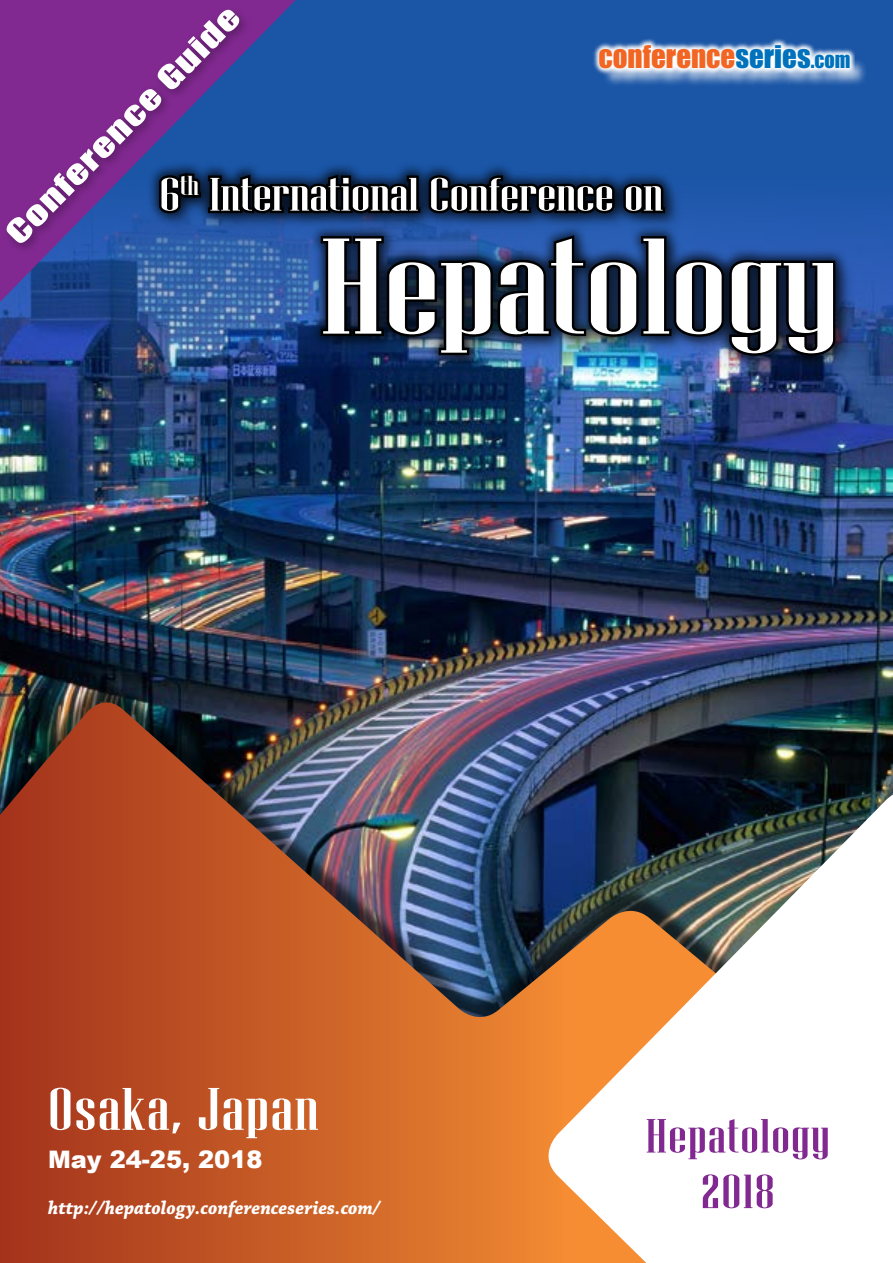
<style>
.page{position:relative;width:893px;height:1263px;background:#1a55a6}
.page>*{position:absolute;margin:0;border:0;box-sizing:border-box;transform-origin:0 0}
.t1{font:135.75px "Niagara Solid";color:#fff;scale:1.48 1}
.t2{font:59.85px "Niagara Solid";letter-spacing:.02em;color:#fff;scale:1.39 1}
.t3{font:47.85px/55.5px "Niagara Solid";letter-spacing:.02em;color:#812990;text-align:center;scale:1.39 1}
.t4{font:46.8px "Niagara Solid";color:#fff;scale:1.48 1}
.t5{font:30px "Impact";color:#fff;scale:1.39 1}
.t6{font:28.95px "Impact";color:#f26522}
.t7{font:24.15px "Arial Black KOI8";color:#fff}
.t8{font:italic 700 19.5px "Chaparral Pro";color:#fff;scale:.95 1}
.s1{color:#0072bc}
.s2{font-size:20.25px;color:#0072bc}
</style>
<div class="page">
<img style="left:0;top:223px;width:893px;height:454px">
<svg style="left:0;top:0;width:296px;height:302px"></svg>
<div style="left:0;top:677px;width:893px;height:576px;background:#000;opacity:.6"></div>
<img style="left:0;top:702px;width:893px;height:561px">
<svg style="left:537px;top:795px;width:356px;height:468px;background:#cabbae"></svg>
<div style="left:2px;top:6px;width:249px;height:249px;background:#000;opacity:.3"></div>
<div style="left:601px;top:48px;width:265px;height:40px;background:#fff;opacity:.75"></div>
<svg style="left:593px;top:39px;width:262px;height:36px;background:#bacce4"></svg>
<div style="left:155px;top:170px;width:701px;height:204px;background:#000;opacity:.3"></div>
<div style="left:147px;top:161px;width:702px;height:207px;background:#000;opacity:.73"></div>
<svg style="left:156px;top:169px;width:511px;height:48px;background:#071830"></svg>
<svg style="left:318px;top:232px;width:520px;height:127px;background:#132644"></svg>
<h3 class="t5" style="left:-6px;top:221px;width:230px;rotate:-45deg">CONFERENCE GUIDE</h3>
<h3 class="t6" style="left:598px;top:34px;width:253px">CONFERENCE<span class="s1">SERIES</span><span class="s2">.COM</span></h3>
<h3 class="t4" style="left:159px;top:170px;width:342px">6<sup>th</sup> International Conference on</h3>
<h1 class="t1" style="left:320px;top:215px;width:352px">Hepatology</h1>
<h2 class="t2" style="left:48px;top:1077px;width:196px">Osaka, Japan</h2>
<p class="t7" style="left:48px;top:1146px;width:216px">May 24-25, 2018</p>
<p class="t8" style="left:48px;top:1196px;width:351px">http://hepatology.conferenceseries.com/</p>
<h3 class="t3" style="left:646px;top:1108px;width:134px">Hepatology<br>2018</h3>
</div>
